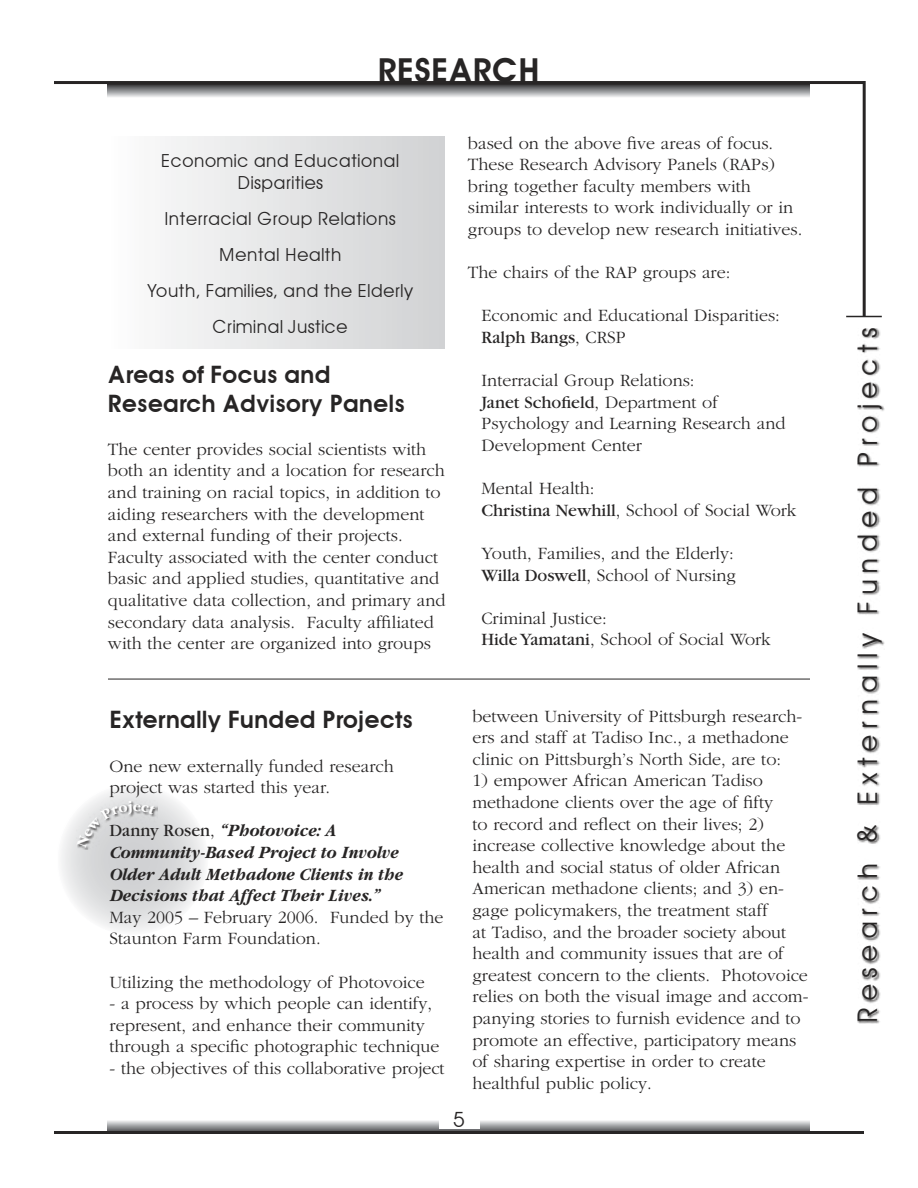
<style>
.page{position:relative;width:918px;height:1188px;background:#fff}
.page>*{position:absolute;margin:0;border:0;box-sizing:border-box;transform-origin:0 0}
.t1{font:600 33px "Avant Garde";color:#272525}
.t2{font:27px "Avant Garde";letter-spacing:.2em;color:#272525}
.t3{font:600 24px/28.8px "Avant Garde";color:#272525}
.t4{font:21px "Avant Garde";color:#272525}
.t5{font:300 18px/21.6px "Garamond";color:#272525}
.t6{font:italic 700 18px/21.6px "Garamond";color:#272525;scale:.93 1}
.t7{font:18px/36px "Avant Garde";color:#272525;text-align:center}
.s1{font-weight:400}
.s2{font-weight:400;font-style:normal}
.s3{font-weight:300;font-style:normal}
</style>
<div class="page">
<svg style="left:57px;top:784px;width:151px;height:151px"></svg>
<div style="left:76px;top:801px;width:82px;height:49px;background:#272525;opacity:.75"></div>
<svg style="left:108px;top:84px;width:702px;height:13px;background:#8d8e8f"></svg>
<svg style="left:108px;top:1121px;width:702px;height:10px;background:#a0a1a3"></svg>
<hr style="left:54px;top:81px;width:810px;height:3px;background:#272525">
<div style="left:439px;top:1108px;width:40px;height:21px;background:#fff"></div>
<hr style="left:863px;top:81px;width:3px;height:235px;background:#272525">
<hr style="left:846px;top:316px;width:36px;height:1px;background:#272525">
<div style="left:857px;top:328px;width:27px;height:695px;background:#272525;opacity:.75"></div>
<hr style="left:54px;top:1131px;width:810px;height:3px;background:#272525">
<div style="left:109px;top:136px;width:336px;height:213px;background:linear-gradient(to right,#fcfcfc,#d0d2d3)"></div>
<hr style="left:108px;top:679px;width:702px;height:1px;background:#272525">
<svg style="left:77px;top:801px;width:79px;height:47px;background:#d0d0d1"></svg>
<h1 class="t1" style="left:378px;top:51px;width:164px">RESEARCH</h1>
<p class="t7" style="left:161px;top:150px;width:240px;line-height:21.6px">Economic and Educational<br>Disparities</p>
<p class="t7" style="left:147px;top:201px;width:268px">Interracial Group Relations<br>Mental Health<br>Youth, Families, and the Elderly<br>Criminal Justice</p>
<h3 class="t3" style="left:108px;top:360px;width:298px">Areas of Focus and<br>Research Advisory Panels</h3>
<p class="t5" style="left:108px;top:439px;width:339px">The center provides social scientists with both an identity and a location for research and training on racial topics, in addition to aiding researchers with the development and external funding of their projects.<br>Faculty associated with the center conduct basic and applied studies, quantitative and qualitative data collection, and primary and secondary data analysis. Faculty affiliated with the center are organized into groups</p>
<p class="t5" style="left:468px;top:132px;width:336px">based on the above five areas of focus.<br>These Research Advisory Panels (RAPs) bring together faculty members with similar interests to work individually or in groups to develop new research initiatives.</p>
<p class="t5" style="left:468px;top:262px;width:264px">The chairs of the RAP groups are:</p>
<p class="t5" style="left:481px;top:305px;width:300px">Economic and Educational Disparities:<br><span class="s1">Ralph Bangs</span>, CRSP</p>
<p class="t5" style="left:481px;top:370px;width:306px">Interracial Group Relations:<br><span class="s1">Janet Schofield</span>, Department of<br>Psychology and Learning Research and<br>Development Center</p>
<p class="t5" style="left:481px;top:478px;width:317px">Mental Health:<br><span class="s1">Christina Newhill</span>, School of Social Work</p>
<p class="t5" style="left:481px;top:543px;width:256px">Youth, Families, and the Elderly:<br><span class="s1">Willa Doswell</span>, School of Nursing</p>
<p class="t5" style="left:481px;top:608px;width:291px">Criminal Justice:<br><span class="s1">Hide Yamatani</span>, School of Social Work</p>
<h3 class="t3" style="left:110px;top:706px;width:305px">Externally Funded Projects</h3>
<p class="t5" style="left:110px;top:756px;width:286px">One new externally funded research project was started this year.</p>
<p class="t6" style="left:109px;top:820px;width:317px"><span class="s2">Danny Rosen</span><span class="s3">,</span> “Photovoice: A Community-Based Project to Involve Older Adult Methadone Clients in the Decisions that Affect Their Lives.”</p>
<p class="t5" style="left:110px;top:907px;width:336px">May 2005 – February 2006. Funded by the<br>Staunton Farm Foundation.</p>
<p class="t5" style="left:110px;top:972px;width:317px">Utilizing the methodology of Photovoice</p>
<p class="t5" style="left:110px;top:993px;width:332px">- a process by which people can identify, represent, and enhance their community through a specific photographic technique</p>
<p class="t5" style="left:110px;top:1058px;width:337px">- the objectives of this collaborative project</p>
<p class="t4" style="left:453px;top:1107px;width:13px">5</p>
<p class="t5" style="left:472px;top:705px;width:331px">between University of Pittsburgh research&shy;ers and staff at Tadiso Inc., a methadone clinic on Pittsburgh’s North Side, are to:</p>
<p class="t5" style="left:472px;top:770px;width:337px">1) empower African American Tadiso methadone clients over the age of fifty<br>to record and reflect on their lives; 2) increase collective knowledge about the health and social status of older African American methadone clients; and 3) en&shy;gage policymakers, the treatment staff<br>at Tadiso, and the broader society about health and community issues that are of greatest concern to the clients. Photovoice relies on both the visual image and accom&shy;panying stories to furnish evidence and to promote an effective, participatory means of sharing expertise in order to create healthful public policy.</p>
<h2 class="t2" style="left:851px;top:1023px;width:697px;rotate:-90deg">Research &amp; Externally Funded Projects</h2>
</div>
